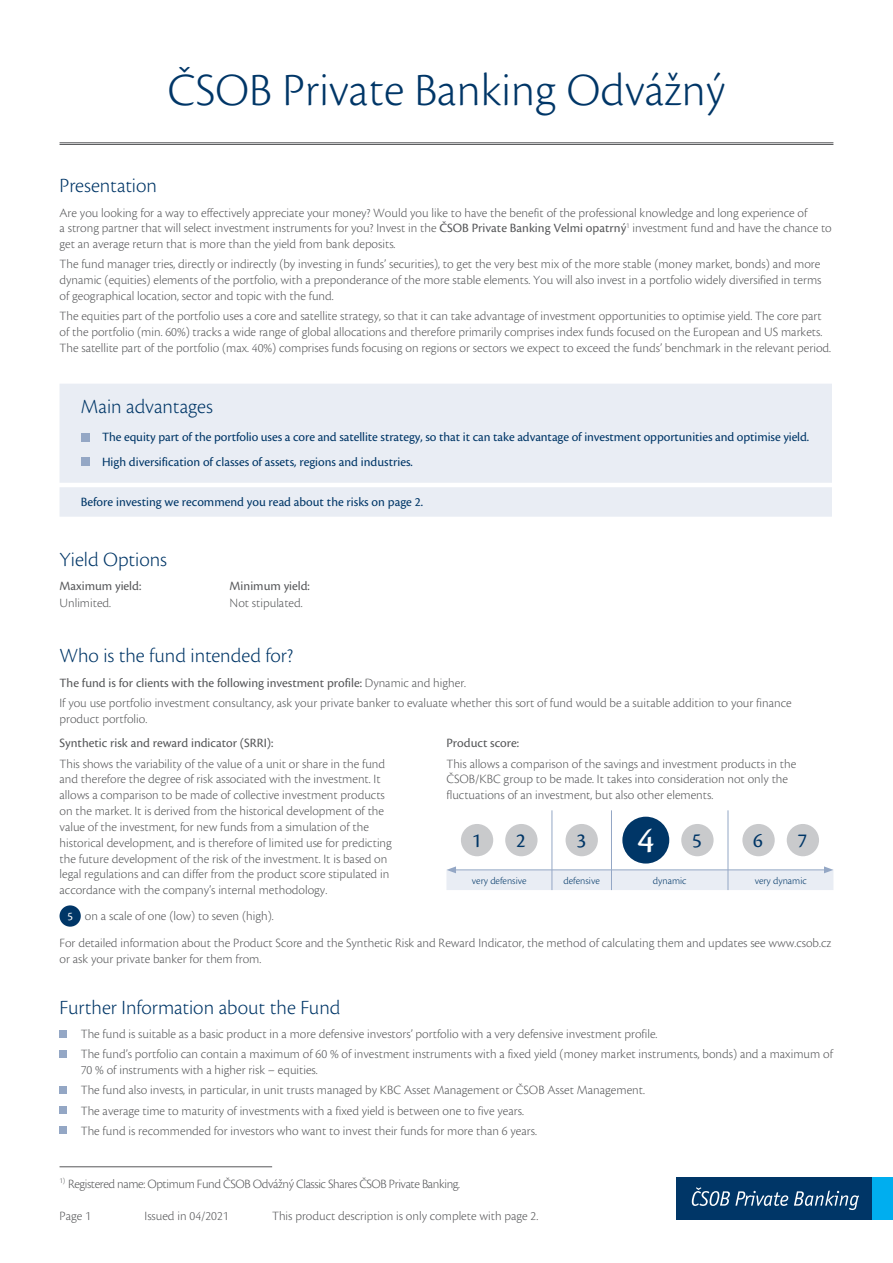
<style>
.page{position:relative;width:893px;height:1263px;background:#fff}
.page>*{position:absolute;margin:0;border:0;box-sizing:border-box;transform-origin:0 0}
.t1{font:300 48px "Cronos Pro";color:#003667}
.t2{font:37.5px "Cronos Pro";color:#fff}
.Nadpis{font:300 21px "Cronos Pro";color:#003667}
.podnadpis_2{font:300 21px "Cronos Pro";color:#003667}
.t3{font:21px "Cronos Pro";color:#003667}
.normal_text{font:300 13.2px/15.9px "Cronos Pro";color:#57585a}
.normal_text_odrazky{font:300 13.2px/15.9px "Cronos Pro";color:#57585a}
.text_v_boxech_bold_o{font:13.2px "Cronos Pro";letter-spacing:-.005em;color:#003667}
.podnadpis_2-2{font:13.2px "Cronos Pro";color:#57585a}
.normal_text-2{font:300 13.2px "Cronos Pro";letter-spacing:-.03em;color:#57585a}
.normal_text-3{font:13.2px "Cronos Pro";color:#57585a}
.t4{font:12px "Cronos Pro";color:#fff}
.t5{font:300 10.5px "Cronos Pro";color:#003667}
.s1{font-weight:400}
.s2{font-weight:300}
.s3{font-size:21px;color:#003667}
</style>
<div class="page">
<div style="left:677px;top:1177px;width:195px;height:43px;background:#003667"></div>
<svg style="left:692px;top:1187px;width:96px;height:19px"></svg>
<svg style="left:794px;top:1190px;width:65px;height:20px"></svg>
<div style="left:872px;top:1177px;width:21px;height:43px;background:#00aeef"></div>
<hr style="left:60px;top:143px;width:773px;height:1px;background:#57585a">
<hr style="left:60px;top:144px;width:773px;height:1px;background:#57585a">
<div style="left:60px;top:384px;width:772px;height:133px;background:#e9edf4"></div>
<div style="left:81px;top:433px;width:8px;height:8px;background:#94a7c5"></div>
<div style="left:81px;top:457px;width:8px;height:9px;background:#94a7c5"></div>
<div style="left:60px;top:905px;width:21px;height:22px;background:#003667;border-radius:50%"></div>
<hr style="left:611px;top:810px;width:1px;height:60px;background:#94a7c5">
<hr style="left:552px;top:810px;width:1px;height:60px;background:#94a7c5">
<hr style="left:728px;top:810px;width:1px;height:60px;background:#94a7c5">
<div style="left:461px;top:824px;width:32px;height:32px;background:#c9cacc;border-radius:50%"></div>
<div style="left:505px;top:824px;width:32px;height:32px;background:#c9cacc;border-radius:50%"></div>
<div style="left:566px;top:824px;width:32px;height:32px;background:#c9cacc;border-radius:50%"></div>
<div style="left:622px;top:817px;width:47px;height:46px;background:#003667;border-radius:50%"></div>
<div style="left:681px;top:824px;width:33px;height:32px;background:#c9cacc;border-radius:50%"></div>
<div style="left:742px;top:824px;width:33px;height:32px;background:#c9cacc;border-radius:50%"></div>
<div style="left:787px;top:824px;width:32px;height:32px;background:#c9cacc;border-radius:50%"></div>
<svg style="left:446px;top:866px;width:387px;height:24px"></svg>
<div style="left:60px;top:1030px;width:7px;height:8px;background:#94a7c5"></div>
<div style="left:60px;top:1050px;width:7px;height:8px;background:#94a7c5"></div>
<div style="left:60px;top:1086px;width:7px;height:8px;background:#94a7c5"></div>
<div style="left:60px;top:1106px;width:7px;height:8px;background:#94a7c5"></div>
<div style="left:60px;top:1126px;width:7px;height:8px;background:#94a7c5"></div>
<hr style="left:60px;top:1166px;width:212px;height:1px;background:#57585a">
<p class="t1" style="left:168px;top:63px;width:559px">ČSOB Private Banking Odvážný</p>
<p class="Nadpis" style="left:60px;top:174px;width:99px">Presentation</p>
<p class="normal_text" style="left:60px;top:204px;width:774px">Are you looking for a way to effectively appreciate your money? Would you like to have the benefit of the professional knowledge and long experience of<br>a strong partner that will select investment instruments for you? Invest in the <span class="s1">ČSOB Private Banking Velmi opatrný</span><sup>1</sup> investment fund and have the chance to get an average return that is more than the yield from bank deposits.</p>
<p class="normal_text" style="left:60px;top:256px;width:763px;text-align:justify">The fund manager tries, directly or indirectly (by investing in funds’ securities), to get the very best mix of the more stable (money market, bonds) and more dynamic (equities) elements of the portfolio, with a preponderance of the more stable elements. You will also invest in a portfolio widely diversified in terms of geographical location, sector and topic with the fund.</p>
<p class="normal_text" style="left:60px;top:308px;width:773px">The equities part of the portfolio uses a core and satellite strategy, so that it can take advantage of investment opportunities to optimise yield. The core part of the portfolio (min. 60%) tracks a wide range of global allocations and therefore primarily comprises index funds focused on the European and US markets.<br>The satellite part of the portfolio (max. 40%) comprises funds focusing on regions or sectors we expect to exceed the funds’ benchmark in the relevant period.</p>
<p class="Nadpis" style="left:81px;top:394px;width:134px">Main advantages</p>
<p class="text_v_boxech_bold_o" style="left:102px;top:430px;width:709px">The equity part of the portfolio uses a core and satellite strategy, so that it can take advantage of investment opportunities and optimise yield.</p>
<p class="text_v_boxech_bold_o" style="left:102px;top:454px;width:312px">High diversification of classes of assets, regions and industries.</p>
<p class="text_v_boxech_bold_o" style="left:81px;top:494px;width:344px">Before investing we recommend you read about the risks on page 2.</p>
<p class="podnadpis_2" style="left:60px;top:547px;width:109px">Yield Options</p>
<p class="podnadpis_2-2" style="left:60px;top:579px;width:83px">Maximum yield:</p>
<p class="podnadpis_2-2" style="left:230px;top:579px;width:82px">Minimum yield:</p>
<p class="normal_text" style="left:60px;top:595px;width:53px">Unlimited.</p>
<p class="normal_text" style="left:230px;top:595px;width:75px">Not stipulated.</p>
<p class="Nadpis" style="left:60px;top:644px;width:235px">Who is the fund intended for?</p>
<p class="podnadpis_2-2" style="left:60px;top:675px;width:408px">The fund is for clients with the following investment profile: <span class="s2">Dynamic and higher.</span></p>
<p class="normal_text" style="left:60px;top:695px;width:734px">If you use portfolio investment consultancy, ask your private banker to evaluate whether this sort of fund would be a suitable addition to your finance product portfolio.</p>
<p class="podnadpis_2-2" style="left:60px;top:736px;width:216px">Synthetic risk and reward indicator (SRRI):</p>
<p class="normal_text" style="left:60px;top:755px;width:334px">This shows the variability of the value of a unit or share in the fund and therefore the degree of risk associated with the investment. It allows a comparison to be made of collective investment products on the market. It is derived from the historical development of the value of the investment, for new funds from a simulation of the historical development, and is therefore of limited use for predicting the future development of the risk of the investment. It is based on legal regulations and can differ from the product score stipulated in accordance with the company’s internal methodology.</p>
<p class="t4" style="left:68px;top:909px;width:7px">5</p>
<p class="normal_text" style="left:85px;top:908px;width:190px">on a scale of one (low) to seven (high).</p>
<p class="normal_text-3" style="left:446px;top:736px;width:74px">Product score:</p>
<p class="normal_text" style="left:446px;top:755px;width:351px">This allows a comparison of the savings and investment products in the<br>ČSOB/KBC group to be made. It takes into consideration not only the fluctuations of an investment, but also other elements.</p>
<p class="t3" style="left:472px;top:828px;width:11px">1</p>
<p class="t3" style="left:516px;top:828px;width:11px">2</p>
<p class="t3" style="left:576px;top:828px;width:11px">3</p>
<p class="t2" style="left:637px;top:818px;width:66px">4 <span class="s3">5</span></p>
<p class="t3" style="left:753px;top:828px;width:11px">6</p>
<p class="t3" style="left:798px;top:828px;width:11px">7</p>
<p class="t5" style="left:472px;top:875px;width:56px">very defensive</p>
<p class="t5" style="left:564px;top:875px;width:38px">defensive</p>
<p class="t5" style="left:653px;top:875px;width:35px">dynamic</p>
<p class="t5" style="left:755px;top:875px;width:54px">very dynamic</p>
<p class="normal_text" style="left:60px;top:935px;width:773px">For detailed information about the Product Score and the Synthetic Risk and Reward Indicator, the method of calculating them and updates see www.csob.cz or ask your private banker for them from.</p>
<p class="Nadpis" style="left:60px;top:995px;width:282px">Further Information about the Fund</p>
<p class="normal_text_odrazky" style="left:81px;top:1026px;width:578px">The fund is suitable as a basic product in a more defensive investors’ portfolio with a very defensive investment profile.</p>
<p class="normal_text_odrazky" style="left:81px;top:1046px;width:754px">The fund’s portfolio can contain a maximum of 60 % of investment instruments with a fixed yield (money market instruments, bonds) and a maximum of<br>70 % of instruments with a higher risk – equities.</p>
<p class="normal_text_odrazky" style="left:81px;top:1082px;width:566px">The fund also invests, in particular, in unit trusts managed by KBC Asset Management or ČSOB Asset Management.</p>
<p class="normal_text_odrazky" style="left:81px;top:1102px;width:445px">The average time to maturity of investments with a fixed yield is between one to five years.</p>
<p class="normal_text_odrazky" style="left:81px;top:1122px;width:458px">The fund is recommended for investors who want to invest their funds for more than 6 years.</p>
<p class="normal_text-2" style="left:60px;top:1176px;width:402px"><sup>1)</sup> Registered name: Optimum Fund ČSOB Odvážný Classic Shares ČSOB Private Banking.</p>
<p class="normal_text" style="left:60px;top:1208px;width:33px">Page 1</p>
<p class="normal_text" style="left:145px;top:1208px;width:86px">Issued in 04/2021</p>
<p class="normal_text" style="left:272px;top:1208px;width:268px">This product description is only complete with page 2.</p>
</div>
